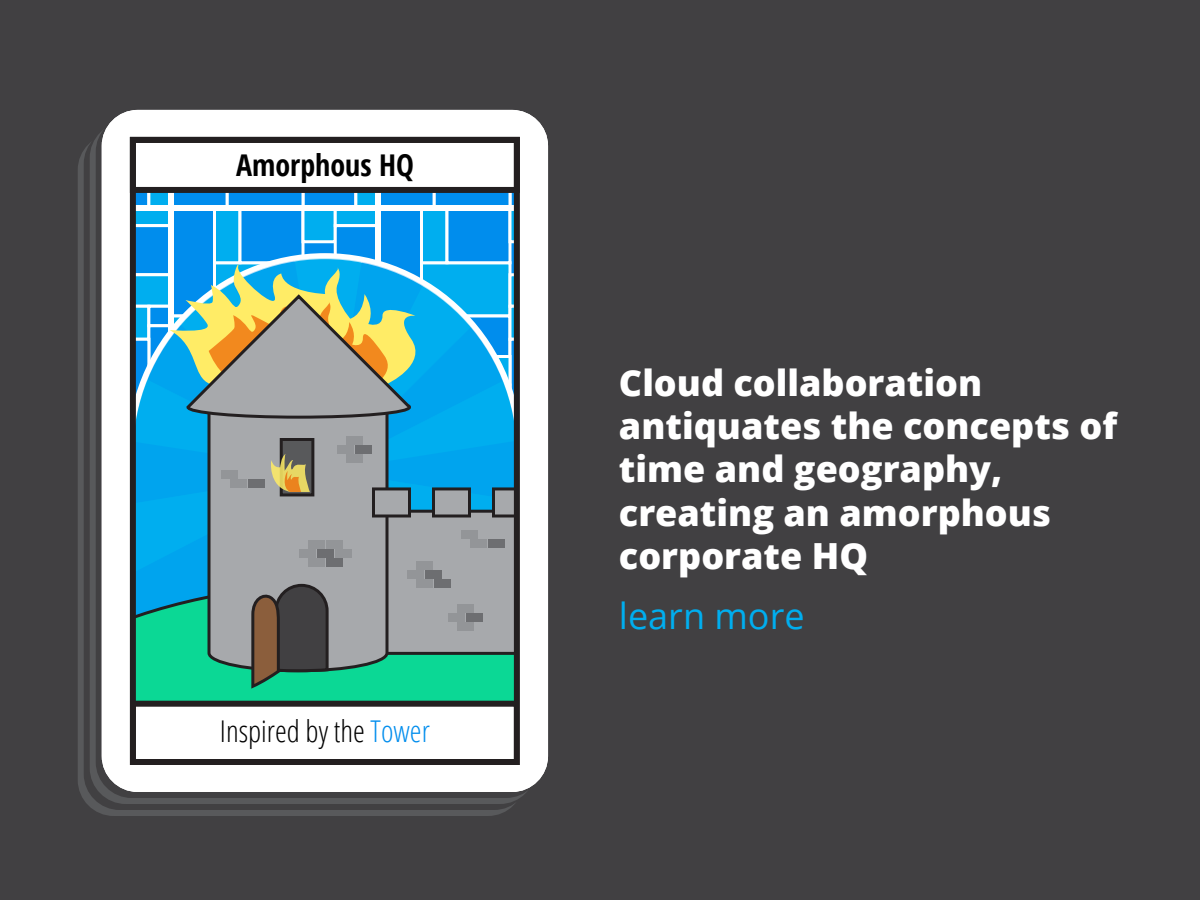
<style>
.page{position:relative;width:1200px;height:900px;background:#414042}
.page>*{position:absolute;margin:0;border:0;box-sizing:border-box;transform-origin:0 0}
.t1{font:800 36px/43.2px "Open Sans";color:#fff}
.t2{font:36px "Open Sans";color:#00aeef}
.t3{font:300 condensed 30px "Open Sans";color:#000}
.t4{font:700 condensed 30px "Open Sans";color:#000}
.s1{color:#008ded}
</style>
<div class="page">
<div style="left:78px;top:134px;width:446px;height:682px;background:#58595b;border-radius:36px"></div>
<div style="left:84px;top:128px;width:446px;height:682px;background:#414042;border-radius:36px"></div>
<div style="left:90px;top:122px;width:446px;height:682px;background:#58595b;border-radius:36px"></div>
<div style="left:96px;top:116px;width:446px;height:682px;background:#414042;border-radius:36px"></div>
<div style="left:102px;top:110px;width:446px;height:682px;background:#fff;border-radius:36px"></div>
<svg style="left:137px;top:193px;width:376px;height:60px;fill:#008ded"></svg>
<div style="left:130px;top:137px;width:390px;height:56px;background:#fff;border:6px solid #231f20"></div>
<div style="left:130px;top:137px;width:390px;height:628px;border:6px solid #231f20"></div>
<svg style="left:133px;top:257px;width:384px;height:505px;background:#689aa0"></svg>
<p class="t4" style="left:236px;top:144px;width:179px">Amorphous HQ</p>
<p class="t3" style="left:220px;top:711px;width:212px">Inspired by the <span class="s1">Tower</span></p>
<p class="t1" style="left:619px;top:359px;width:500px">Cloud collaboration antiquates the concepts of time and geography, creating an amorphous corporate HQ</p>
<p class="t2" style="left:619px;top:591px;width:187px">learn more</p>
</div>
